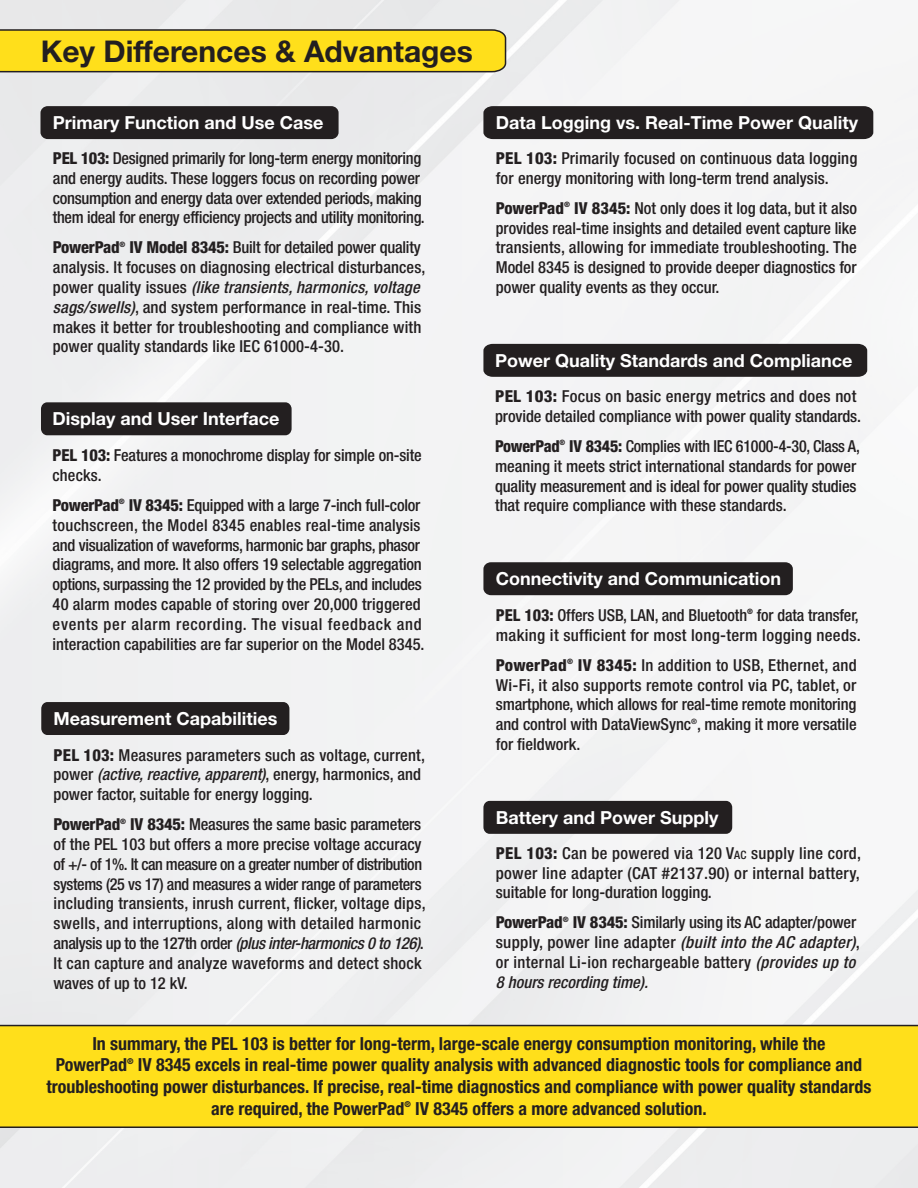
<style>
.page{position:relative;width:918px;height:1188px;background:#f2f3f3}
.page>*{position:absolute;margin:0;border:0;box-sizing:border-box;transform-origin:0 0}
.t1{font:700 30px "Helvetica Neue LT Std";color:#231f20}
.t2{font:700 condensed 18px/21.6px "Helvetica Neue LT Std";color:#231f20;text-align:center}
.t3{font:700 18px "Helvetica Neue LT Std";color:#fff}
.t4{font:500 condensed 16.5px/19.8px "Helvetica Neue LT Std";color:#231f20;text-align:justify}
.t5{font:500 condensed 16.5px/19.8px "Helvetica Neue LT Std";letter-spacing:-.02em;color:#231f20}
.t6{font:500 condensed 16.5px/19.8px "Helvetica Neue LT Std";letter-spacing:.02em;color:#231f20}
.t7{font:italic 500 condensed 16.5px "Helvetica Neue LT Std";letter-spacing:-.02em;color:#231f20}
.t8{font:800 condensed 16.5px "Helvetica Neue LT Std";letter-spacing:-.015em;color:#231f20}
.t9{font:500 condensed 16.5px "Helvetica Neue LT Std";letter-spacing:.025em;color:#231f20}
.t10{font:italic 500 condensed 16.5px "Helvetica Neue LT Std";color:#231f20}
.t11{font:800 condensed 16.5px "Helvetica Neue LT Std";letter-spacing:.015em;color:#231f20}
.t12{font:800 condensed 7.35px "Helvetica Neue LT Std";color:#231f20}
.t13{font:700 condensed 7.35px "Helvetica Neue LT Std";color:#231f20}
.t14{font:500 condensed 7.35px "Helvetica Neue LT Std";color:#231f20}
.s1{font-weight:800}
.s2{font-style:italic}
.s3{font-style:normal}
.s4{font-size:11.55px}
</style>
<div class="page">
<svg style="left:0;top:28px;width:507px;height:45px;background:#eed224"></svg>
<div style="left:483px;top:801px;width:249px;height:33px;background:#231f20;border-radius:6px"></div>
<div style="left:40px;top:106px;width:299px;height:33px;background:#231f20;border-radius:7px"></div>
<div style="left:41px;top:402px;width:251px;height:33px;background:#231f20;border-radius:6px"></div>
<div style="left:41px;top:702px;width:248px;height:33px;background:#231f20;border-radius:6px"></div>
<div style="left:483px;top:106px;width:390px;height:33px;background:#231f20"></div>
<div style="left:483px;top:344px;width:384px;height:33px;background:#231f20"></div>
<div style="left:0;top:1025px;width:918px;height:103px;background:#ffdf1b"></div>
<div style="left:483px;top:562px;width:310px;height:33px;background:#231f20;border-radius:7px"></div>
<p class="t1" style="left:41px;top:32px;width:434px">Key Differences &amp; Advantages</p>
<p class="t3" style="left:53px;top:111px;width:272px">Primary Function and Use Case</p>
<p class="t5" style="left:53px;top:148px;width:373px"><span class="s1">PEL 103:</span> Designed primarily for long-term energy monitoring and energy audits. These loggers focus on recording power consumption and energy data over extended periods, making them ideal for energy efficiency projects and utility monitoring.</p>
<p class="t8" style="left:53px;top:237px;width:68px">PowerPad</p>
<p class="t12" style="left:120px;top:240px;width:7px">®</p>
<p class="t4" style="left:53px;top:237px;width:374px;text-align:left;text-indent:77px"><span class="s1">IV Model 8345:</span> Built for detailed power quality analysis. It focuses on diagnosing electrical disturbances, power quality issues <span class="s2">(like transients, harmonics, voltage sags/swells)</span>, and system performance in real-time. This makes it better for troubleshooting and compliance with power quality standards like IEC 61000-4-30.</p>
<p class="t3" style="left:53px;top:408px;width:228px">Display and User Interface</p>
<p class="t4" style="left:53px;top:445px;width:371px"><span class="s1">PEL 103:</span> Features a monochrome display for simple on-site checks.</p>
<p class="t8" style="left:53px;top:495px;width:68px">PowerPad</p>
<p class="t12" style="left:119px;top:497px;width:7px">®</p>
<p class="t4" style="left:53px;top:495px;width:371px;text-indent:76px"><span class="s1">IV 8345:</span> Equipped with a large 7-inch full-color touchscreen, the Model 8345 enables real-time analysis and visualization of waveforms, harmonic bar graphs, phasor diagrams, and more. It also offers 19 selectable aggregation options, surpassing the 12 provided by the PELs, and includes</p>
<p class="t6" style="left:53px;top:594px;width:371px">40 alarm modes capable of storing over 20,000 triggered events per alarm recording. The visual feedback and</p>
<p class="t4" style="left:53px;top:634px;width:373px">interaction capabilities are far superior on the Model 8345.</p>
<p class="t3" style="left:54px;top:707px;width:225px">Measurement Capabilities</p>
<p class="t4" style="left:54px;top:745px;width:373px"><span class="s1">PEL 103:</span> Measures parameters such as voltage, current,</p>
<p class="t4" style="left:54px;top:765px;width:369px">power <span class="s2">(active, reactive, apparent)</span>, energy, harmonics, and</p>
<p class="t4" style="left:54px;top:784px;width:261px">power factor, suitable for energy logging.</p>
<p class="t8" style="left:54px;top:814px;width:68px">PowerPad</p>
<p class="t12" style="left:120px;top:817px;width:7px">®</p>
<p class="t4" style="left:130px;top:814px;width:292px"><span class="s1">IV 8345:</span> Measures the same basic parameters</p>
<p class="t4" style="left:54px;top:834px;width:369px">of the PEL 103 but offers a more precise voltage accuracy</p>
<p class="t5" style="left:54px;top:854px;width:374px">of +/- of 1%. It can measure on a greater number of distribution systems (25 vs 17) and measures a wider range of parameters including transients, inrush current, flicker, voltage dips,</p>
<p class="t6" style="left:54px;top:913px;width:369px">swells, and interruptions, along with detailed harmonic</p>
<p class="t7" style="left:54px;top:933px;width:372px"><span class="s3">analysis up to the 127th order</span> (plus inter-harmonics 0 to 126)<span class="s3">.</span></p>
<p class="t4" style="left:54px;top:953px;width:370px">It can capture and analyze waveforms and detect shock</p>
<p class="t4" style="left:54px;top:973px;width:136px">waves of up to 12 kV.</p>
<p class="t3" style="left:496px;top:111px;width:364px">Data Logging vs. Real-Time Power Quality</p>
<p class="t4" style="left:496px;top:148px;width:363px"><span class="s1">PEL 103:</span> Primarily focused on continuous data logging for energy monitoring with long-term trend analysis.</p>
<p class="t8" style="left:496px;top:198px;width:70px">PowerPad</p>
<p class="t12" style="left:564px;top:200px;width:7px">®</p>
<p class="t4" style="left:496px;top:198px;width:363px;text-indent:78px"><span class="s1">IV 8345:</span> Not only does it log data, but it also provides real-time insights and detailed event capture like transients, allowing for immediate troubleshooting. The Model 8345 is designed to provide deeper diagnostics for power quality events as they occur.</p>
<p class="t3" style="left:495px;top:349px;width:359px">Power Quality Standards and Compliance</p>
<p class="t4" style="left:495px;top:386px;width:363px"><span class="s1">PEL 103:</span> Focus on basic energy metrics and does not</p>
<p class="t4" style="left:495px;top:406px;width:368px">provide detailed compliance with power quality standards.</p>
<p class="t8" style="left:495px;top:436px;width:66px">PowerPad</p>
<p class="t12" style="left:560px;top:438px;width:7px">®</p>
<p class="t4" style="left:495px;top:436px;width:366px;text-align:right"><span class="s1">IV 8345:</span> Complies with IEC 61000-4-30, Class A,<br>meaning it meets strict international standards for power</p>
<p class="t4" style="left:495px;top:476px;width:363px">quality measurement and is ideal for power quality studies</p>
<p class="t4" style="left:495px;top:495px;width:293px">that require compliance with these standards.</p>
<p class="t3" style="left:496px;top:568px;width:287px">Connectivity and Communication</p>
<p class="t4" style="left:496px;top:605px;width:253px"><span class="s1">PEL 103:</span> Offers USB, LAN, and Bluetooth</p>
<p class="t13" style="left:747px;top:607px;width:7px">®</p>
<p class="t6" style="left:496px;top:605px;width:367px;text-align:right">for data transfer,<br>making it sufficient for most long-term logging needs.</p>
<p class="t11" style="left:496px;top:655px;width:73px">PowerPad</p>
<p class="t12" style="left:567px;top:657px;width:7px">®</p>
<p class="t4" style="left:496px;top:655px;width:362px;text-indent:82px"><span class="s1">IV 8345:</span> In addition to USB, Ethernet, and Wi-Fi, it also supports remote control via PC, tablet, or smartphone, which allows for real-time remote monitoring and control with DataViewSync , making it more versatile</p>
<p class="t14" style="left:691px;top:717px;width:7px">®</p>
<p class="t4" style="left:496px;top:734px;width:86px">for fieldwork.</p>
<p class="t3" style="left:496px;top:806px;width:224px">Battery and Power Supply</p>
<p class="t4" style="left:496px;top:843px;width:367px"><span class="s1">PEL 103:</span> Can be powered via 120 V<span class="s4">ac</span> supply line cord, power line adapter (CAT #2137.90) or internal battery, suitable for long-duration logging.</p>
<p class="t8" style="left:496px;top:912px;width:69px">PowerPad</p>
<p class="t12" style="left:563px;top:915px;width:7px">®</p>
<p class="t4" style="left:496px;top:912px;width:366px;text-align:right"><span class="s1">IV 8345:</span> Similarly using its AC adapter/power<br>supply, power line adapter <span class="s2">(built into the AC adapter)</span>,</p>
<p class="t9" style="left:496px;top:952px;width:361px">or internal Li-ion rechargeable battery <span class="s2">(provides up to</span></p>
<p class="t10" style="left:496px;top:972px;width:154px">8 hours recording time).</p>
<p class="t2" style="left:92px;top:1032px;width:735px">In summary, the PEL 103 is better for long-term, large-scale energy consumption monitoring, while the</p>
<p class="t2" style="left:46px;top:1054px;width:827px">PowerPad<sup>®</sup> IV 8345 excels in real-time power quality analysis with advanced diagnostic tools for compliance and troubleshooting power disturbances. If precise, real-time diagnostics and compliance with power quality standards are required, the PowerPad<sup>®</sup> IV 8345 offers a more advanced solution.</p>
</div>
